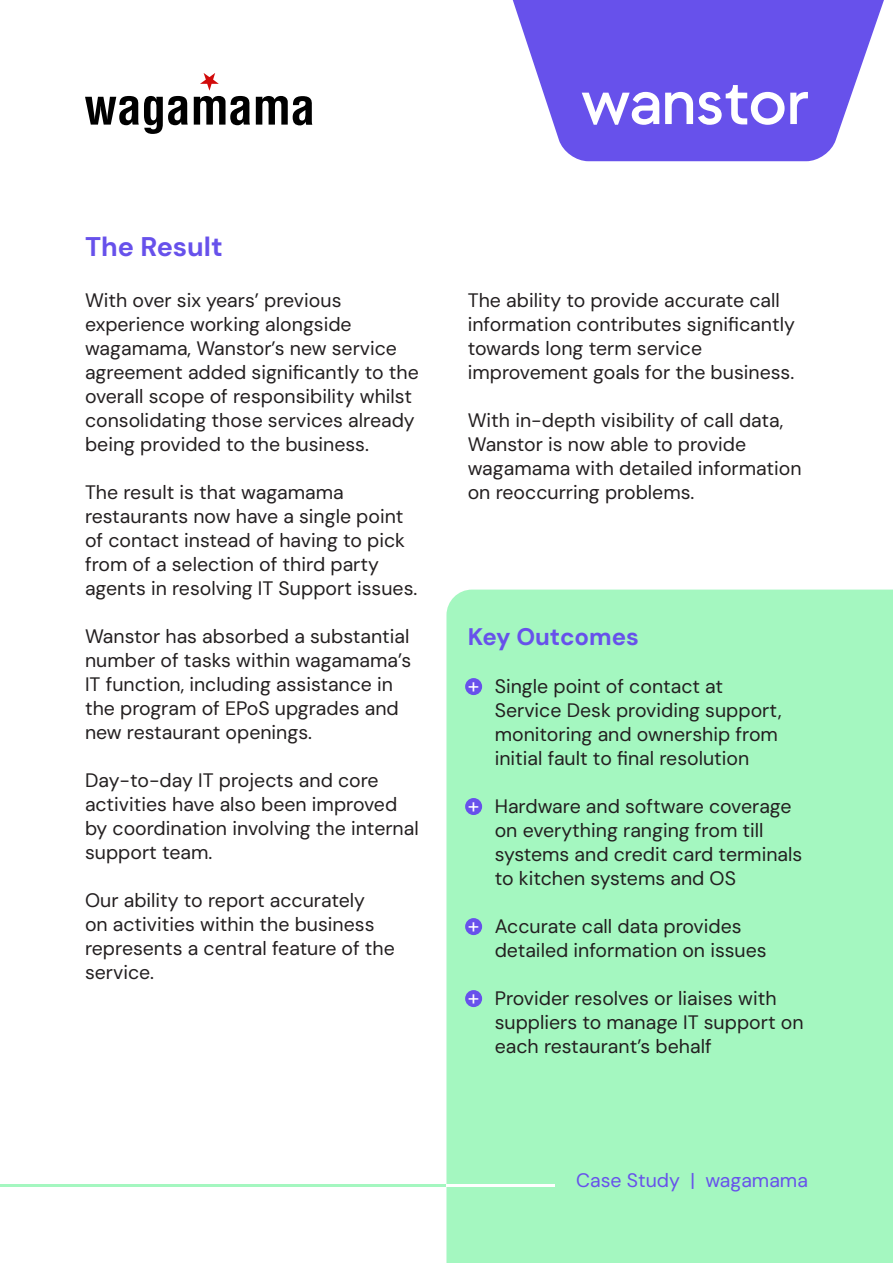
<style>
.page{position:relative;width:893px;height:1263px;background:#fff}
.page>*{position:absolute;margin:0;border:0;box-sizing:border-box;transform-origin:0 0}
.t1{font:700 27px "DM Sans";color:#6751eb}
.t2{font:700 24px "DM Sans";color:#6751eb}
.t3{font:19.5px/24px "DM Sans";color:#231f20}
.t4{font:19.5px "DM Sans";color:#6751eb}
.s1{font-size:21px;color:#fff}
</style>
<div class="page">
<svg style="left:512px;top:0;width:372px;height:161px;fill:#6751eb"></svg>
<svg style="left:582px;top:92px;width:77px;height:33px"></svg>
<svg style="left:665px;top:85px;width:143px;height:40px"></svg>
<div style="left:446px;top:590px;width:447px;height:673px;background:#a4f7c0"></div>
<div style="left:465px;top:678px;width:17px;height:17px;background:#6751eb;border-radius:50%"></div>
<div style="left:465px;top:798px;width:17px;height:17px;background:#6751eb;border-radius:50%"></div>
<div style="left:465px;top:918px;width:17px;height:17px;background:#6751eb;border-radius:50%"></div>
<div style="left:465px;top:990px;width:17px;height:17px;background:#6751eb;border-radius:50%"></div>
<svg style="left:85px;top:96px;width:103px;height:38px"></svg>
<svg style="left:194px;top:73px;width:56px;height:52px"></svg>
<svg style="left:256px;top:96px;width:56px;height:29px"></svg>
<hr style="left:0;top:1184px;width:555px;height:3px;background:#a4f7c0">
<hr style="left:446px;top:1184px;width:109px;height:3px;background:#fff">
<p class="t1" style="left:85px;top:229px;width:139px">The Result</p>
<p class="t3" style="left:85px;top:288px;width:335px">With over six years’ previous experience working alongside wagamama, Wanstor’s new service agreement added significantly to the overall scope of responsibility whilst consolidating those services already being provided to the business.</p>
<p class="t3" style="left:85px;top:480px;width:334px">The result is that wagamama restaurants now have a single point of contact instead of having to pick from of a selection of third party agents in resolving IT Support issues.</p>
<p class="t3" style="left:85px;top:624px;width:328px">Wanstor has absorbed a substantial number of tasks within wagamama’s IT function, including assistance in the program of EPoS upgrades and new restaurant openings.</p>
<p class="t3" style="left:85px;top:768px;width:335px">Day-to-day IT projects and core activities have also been improved by coordination involving the internal support team.</p>
<p class="t3" style="left:85px;top:888px;width:311px">Our ability to report accurately<br>on activities within the business represents a central feature of the service.</p>
<p class="t3" style="left:468px;top:288px;width:329px">The ability to provide accurate call information contributes significantly towards long term service improvement goals for the business.</p>
<p class="t3" style="left:468px;top:408px;width:335px">With in-depth visibility of call data,<br>Wanstor is now able to provide wagamama with detailed information on reoccurring problems.</p>
<p class="t2" style="left:468px;top:621px;width:173px">Key Outcomes</p>
<p class="t3" style="left:495px;top:674px;width:288px;text-indent:-27px"><span class="s1">+</span> Single point of contact at<br>Service Desk providing support, monitoring and ownership from initial fault to final resolution</p>
<p class="t3" style="left:495px;top:794px;width:309px;text-indent:-27px"><span class="s1">+</span> Hardware and software coverage on everything ranging from till systems and credit card terminals to kitchen systems and OS</p>
<p class="t3" style="left:495px;top:914px;width:273px;text-indent:-27px"><span class="s1">+</span> Accurate call data provides detailed information on issues</p>
<p class="t3" style="left:495px;top:986px;width:310px;text-indent:-27px"><span class="s1">+</span> Provider resolves or liaises with suppliers to manage IT support on each restaurant’s behalf</p>
<p class="t4" style="left:576px;top:1168px;width:233px">Case Study | wagamama</p>
</div>
